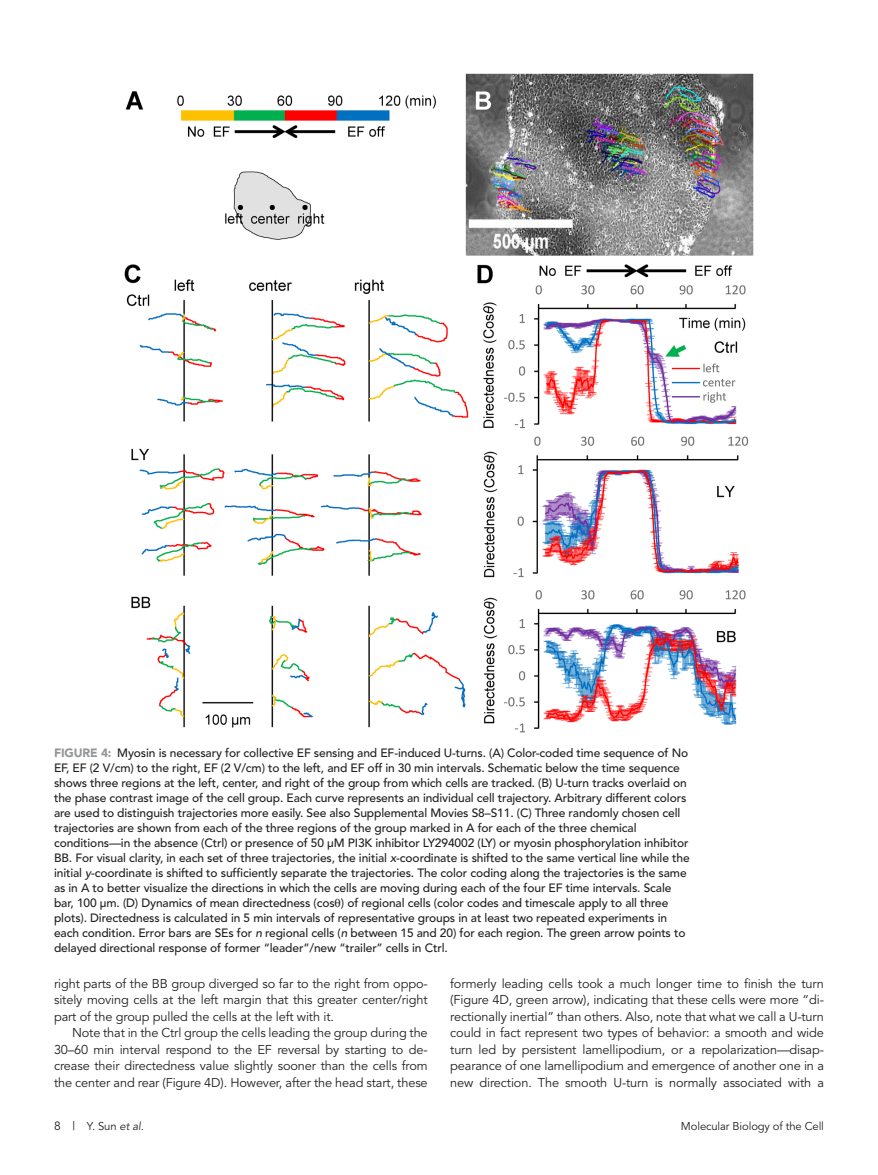
<style>
.page{position:relative;width:878px;height:1175px;background:#fff}
.page>*{position:absolute;margin:0;border:0;box-sizing:border-box;transform-origin:0 0}
.Para{font:12.75px/16.5px "Avenir";letter-spacing:-.01em;color:#231f20;text-align:justify}
.FigCaption_35_5p{font:500 12px/15px "Avenir";letter-spacing:-.01em;color:#231f20}
.t1{font:11.25px "Avenir";letter-spacing:-.01em;color:#231f20}
.s1{font-weight:900;color:#939598}
.s2{font-style:italic}
.s3{font-size:12px}
</style>
<div class="page">
<img style="left:124px;top:73px;width:630px;height:660px">
<p class="FigCaption_35_5p" style="left:54px;top:746px;width:637px"><span class="s1">FIGURE 4:</span> Myosin is necessary for collective EF sensing and EF-induced U-turns. (A) Color-coded time sequence of No EF, EF (2 V/cm) to the right, EF (2 V/cm) to the left, and EF off in 30 min intervals. Schematic below the time sequence shows three regions at the left, center, and right of the group from which cells are tracked. (B) U-turn tracks overlaid on the phase contrast image of the cell group. Each curve represents an individual cell trajectory. Arbitrary different colors are used to distinguish trajectories more easily. See also Supplemental Movies S8–S11. (C) Three randomly chosen cell trajectories are shown from each of the three regions of the group marked in A for each of the three chemical conditions—in the absence (Ctrl) or presence of 50 µM PI3K inhibitor LY294002 (LY) or myosin phosphorylation inhibitor BB. For visual clarity, in each set of three trajectories, the initial <span class="s2">x</span>-coordinate is shifted to the same vertical line while the initial <span class="s2">y</span>-coordinate is shifted to sufficiently separate the trajectories. The color coding along the trajectories is the same as in A to better visualize the directions in which the cells are moving during each of the four EF time intervals. Scale bar, 100 μm. (D) Dynamics of mean directedness (cos ) of regional cells (color codes and timescale apply to all three plots). Directedness is calculated in 5 min intervals of representative groups in at least two repeated experiments in each condition. Error bars are SEs for <span class="s2">n</span> regional cells (<span class="s2">n</span> between 15 and 20) for each region. The green arrow points to delayed directional response of former “leader”/new “trailer” cells in Ctrl.</p>
<p class="Para" style="left:54px;top:975px;width:375px">right parts of the BB group diverged so far to the right from oppo&shy;sitely moving cells at the left margin that this greater center/right part of the group pulled the cells at the left with it.</p>
<p class="Para" style="left:54px;top:1024px;width:375px;text-indent:18px">Note that in the Ctrl group the cells leading the group during the 30–60 min interval respond to the EF reversal by starting to de&shy;crease their directedness value slightly sooner than the cells from the center and rear (Figure 4D). However, after the head start, these</p>
<p class="Para" style="left:450px;top:975px;width:375px">formerly leading cells took a much longer time to finish the turn (Figure 4D, green arrow), indicating that these cells were more “di&shy;rectionally inertial” than others. Also, note that what we call a U-turn could in fact represent two types of behavior: a smooth and wide turn led by persistent lamellipodium, or a repolarization—disap&shy;pearance of one lamellipodium and emergence of another one in a new direction. The smooth U-turn is normally associated with a</p>
<p class="t1" style="left:54px;top:1119px;width:91px"><span class="s3">8 |</span> Y. Sun <span class="s2">et al.</span></p>
<p class="t1" style="left:681px;top:1119px;width:144px">Molecular Biology of the Cell</p>
</div>
